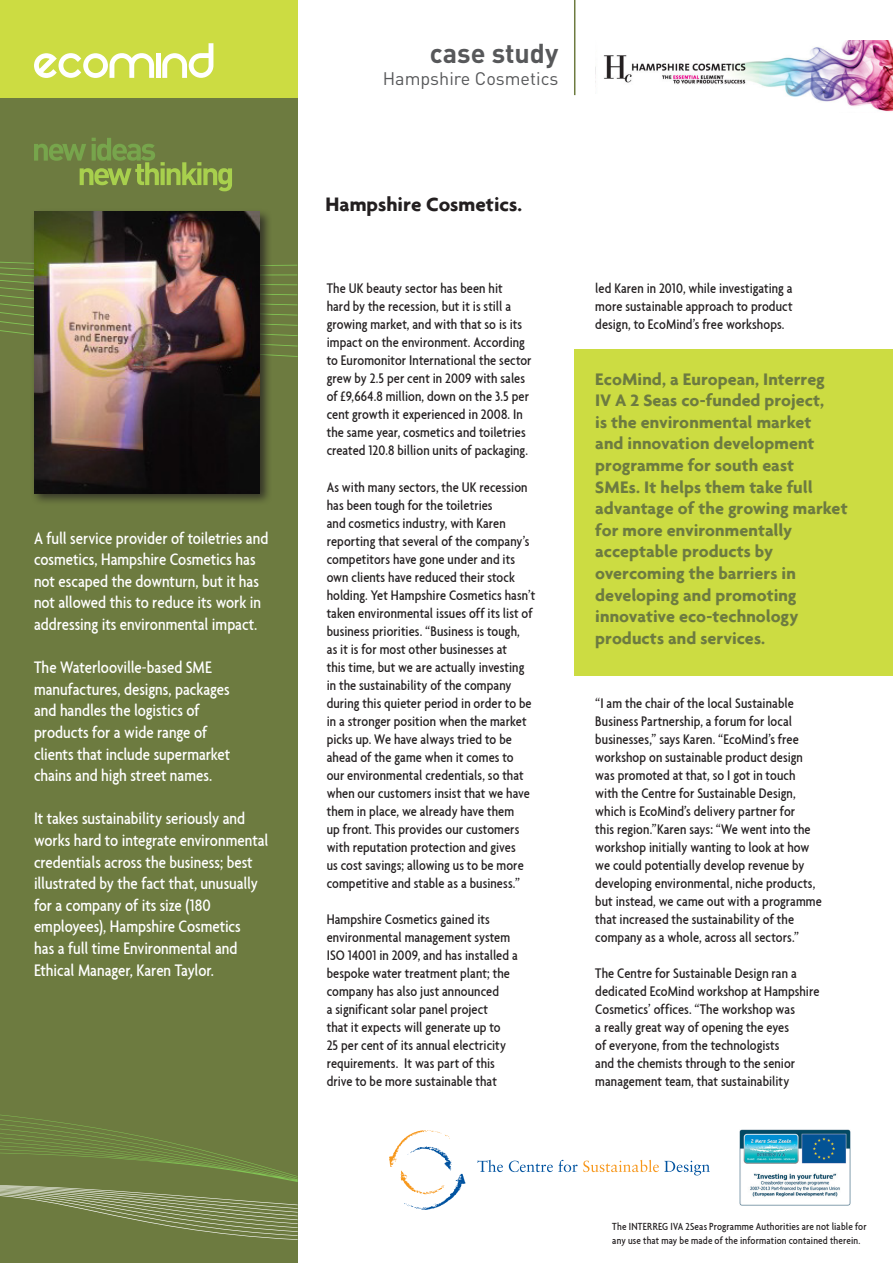
<style>
.page{position:relative;width:893px;height:1263px;background:#fff}
.page>*{position:absolute;margin:0;border:0;box-sizing:border-box;transform-origin:0 0}
.t1{font:700 27px "DIN Pro";color:#57585a}
.t2{font:700 21px "Agenda";color:#231f20}
.t3{font:500 condensed 18px/21.6px "Agenda";letter-spacing:-.005em;color:#fff}
.t4{font:700 18px/21.6px "Agenda";color:#6d7b40}
.t5{font:18px "DIN Pro";color:#57585a}
.t6{font:500 condensed 15px/18px "Agenda";letter-spacing:.005em;color:#231f20}
.t7{font:500 condensed 11.1px/13.4px "Agenda";letter-spacing:.015em;color:#231f20}
</style>
<div class="page">
<div style="left:0;top:0;width:298px;height:179px;background:#ccdc42"></div>
<svg style="left:34px;top:53px;width:120px;height:25px"></svg>
<div style="left:156px;top:53px;width:5px;height:25px;background:#fff"></div>
<svg style="left:162px;top:43px;width:51px;height:35px"></svg>
<div style="left:0;top:99px;width:298px;height:1164px;background:#6d7b40"></div>
<svg style="left:0;top:1114px;width:298px;height:126px"></svg>
<svg style="left:0;top:261px;width:298px;height:96px"></svg>
<div style="left:30px;top:208px;width:242px;height:298px;background:#231f20;opacity:.75"></div>
<img style="left:34px;top:212px;width:226px;height:281px">
<div style="left:574px;top:350px;width:319px;height:326px;background:#ccdc42"></div>
<hr style="left:574px;top:0;width:1px;height:95px;background:#6d7b40">
<svg style="left:34px;top:138px;width:198px;height:53px"></svg>
<img style="left:595px;top:40px;width:298px;height:72px">
<img style="left:389px;top:1130px;width:77px;height:80px">
<svg style="left:477px;top:1160px;width:26px;height:12px"></svg>
<svg style="left:509px;top:1160px;width:201px;height:15px"></svg>
<img style="left:740px;top:1129px;width:110px;height:76px">
<p class="t3" style="left:34px;top:527px;width:236px">A full service provider of toiletries and cosmetics, Hampshire Cosmetics has not escaped the downturn, but it has not allowed this to reduce its work in addressing its environmental impact.</p>
<p class="t3" style="left:34px;top:656px;width:198px">The Waterlooville-based SME manufactures, designs, packages and handles the logistics of products for a wide range of clients that include supermarket chains and high street names.</p>
<p class="t3" style="left:34px;top:807px;width:236px">It takes sustainability seriously and works hard to integrate environmental credentials across the business; best illustrated by the fact that, unusually for a company of its size (180 employees), Hampshire Cosmetics<br>has a full time Environmental and Ethical Manager, Karen Taylor.</p>
<p class="t1" style="left:430px;top:35px;width:130px">case study</p>
<p class="t5" style="left:383px;top:66px;width:177px">Hampshire Cosmetics</p>
<p class="t2" style="left:326px;top:191px;width:198px">Hampshire Cosmetics.</p>
<p class="t6" style="left:327px;top:279px;width:206px">The UK beauty sector has been hit<br>hard by the recession, but it is still a growing market, and with that so is its impact on the environment. According to Euromonitor International the sector grew by 2.5 per cent in 2009 with sales of £9,664.8 million, down on the 3.5 per cent growth it experienced in 2008. In the same year, cosmetics and toiletries created 120.8 billion units of packaging.</p>
<p class="t6" style="left:327px;top:477px;width:210px">As with many sectors, the UK recession has been tough for the toiletries<br>and cosmetics industry, with Karen reporting that several of the company’s competitors have gone under and its own clients have reduced their stock holding. Yet Hampshire Cosmetics hasn’t taken environmental issues off its list of business priorities. “Business is tough,<br>as it is for most other businesses at<br>this time, but we are actually investing in the sustainability of the company during this quieter period in order to be in a stronger position when the market picks up. We have always tried to be ahead of the game when it comes to<br>our environmental credentials, so that when our customers insist that we have them in place, we already have them<br>up front. This provides our customers with reputation protection and gives<br>us cost savings; allowing us to be more competitive and stable as a business.”</p>
<p class="t6" style="left:327px;top:909px;width:193px">Hampshire Cosmetics gained its environmental management system ISO 14001 in 2009, and has installed a bespoke water treatment plant; the company has also just announced<br>a significant solar panel project<br>that it expects will generate up to<br>25 per cent of its annual electricity requirements. It was part of this drive to be more sustainable that</p>
<p class="t6" style="left:595px;top:279px;width:199px;text-align:justify">led Karen in 2010, while investigating a more sustainable approach to product design, to EcoMind’s free workshops.</p>
<p class="t4" style="left:595px;top:368px;width:254px">EcoMind, a European, Interreg<br>IV A 2 Seas co-funded project,<br>is the environmental market<br>and innovation development programme for south east<br>SMEs. It helps them take full advantage of the growing market for more environmentally acceptable products by overcoming the barriers in developing and promoting innovative eco-technology products and services.</p>
<p class="t6" style="left:595px;top:693px;width:228px">“I am the chair of the local Sustainable Business Partnership, a forum for local businesses,” says Karen. “EcoMind’s free workshop on sustainable product design was promoted at that, so I got in touch with the Centre for Sustainable Design, which is EcoMind’s delivery partner for<br>this region.”Karen says: “We went into the workshop initially wanting to look at how we could potentially develop revenue by developing environmental, niche products, but instead, we came out with a programme that increased the sustainability of the company as a whole, across all sectors.”</p>
<p class="t6" style="left:595px;top:963px;width:226px">The Centre for Sustainable Design ran a dedicated EcoMind workshop at Hampshire Cosmetics’ offices. “The workshop was<br>a really great way of opening the eyes<br>of everyone, from the technologists<br>and the chemists through to the senior management team, that sustainability</p>
<p class="t7" style="left:612px;top:1220px;width:256px">The INTERREG IVA 2Seas Programme Authorities are not liable for any use that may be made of the information contained therein.</p>
</div>
